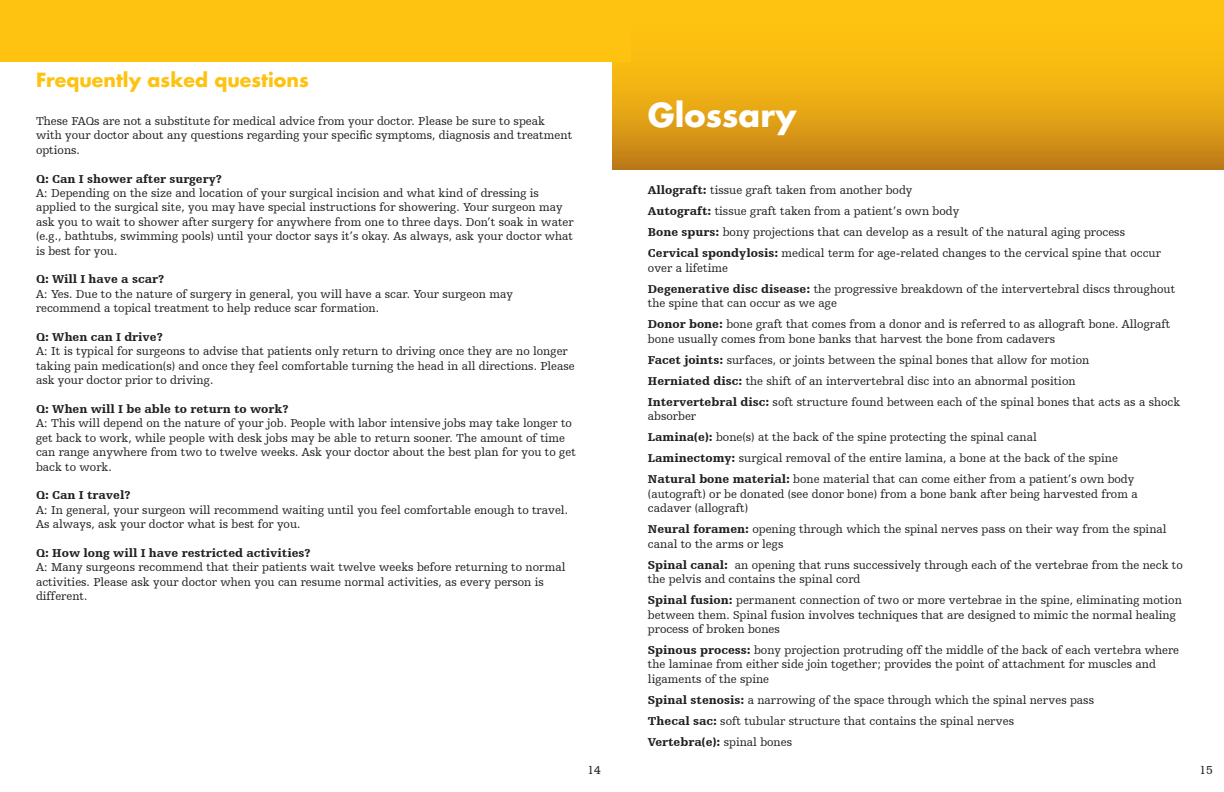
<style>
.page{position:relative;width:1224px;height:792px;background:#fff}
.page>*{position:absolute;margin:0;border:0;box-sizing:border-box;transform-origin:0 0}
.t1{font:700 32px "Futura Std";color:#fff}
.Gold_header{font:700 19px "Futura For Stryker";color:#fec210}
.Body_text{font:12px/14.4px "Humanist Slabserif 712 BT";color:#231f20}
.Body_text-2{font:900 12px "Humanist Slabserif 712 BT";color:#231f20}
.s1{font-weight:900}
.s2{font-weight:400}
</style>
<div class="page">
<svg style="left:612px;top:0;width:612px;height:170px"></svg>
<div style="left:0;top:0;width:630px;height:61px;background:#fec210"></div>
<p class="Gold_header" style="left:36px;top:67px;width:274px">Frequently asked questions</p>
<p class="Body_text" style="left:36px;top:114px;width:538px">These FAQs are not a substitute for medical advice from your doctor. Please be sure to speak with your doctor about any questions regarding your specific symptoms, diagnosis and treatment options.</p>
<p class="Body_text-2" style="left:36px;top:171px;width:187px">Q: Can I shower after surgery?</p>
<p class="Body_text" style="left:36px;top:186px;width:539px">A: Depending on the size and location of your surgical incision and what kind of dressing is applied to the surgical site, you may have special instructions for showering. Your surgeon may ask you to wait to shower after surgery for anywhere from one to three days. Don’t soak in water (e.g., bathtubs, swimming pools) until your doctor says it’s okay. As always, ask your doctor what is best for you.</p>
<p class="Body_text-2" style="left:36px;top:272px;width:130px">Q: Will I have a scar?</p>
<p class="Body_text" style="left:36px;top:286px;width:478px">A: Yes. Due to the nature of surgery in general, you will have a scar. Your surgeon may recommend a topical treatment to help reduce scar formation.</p>
<p class="Body_text-2" style="left:36px;top:330px;width:128px">Q: When can I drive?</p>
<p class="Body_text" style="left:36px;top:344px;width:540px">A: It is typical for surgeons to advise that patients only return to driving once they are no longer taking pain medication(s) and once they feel comfortable turning the head in all directions. Please ask your doctor prior to driving.</p>
<p class="Body_text-2" style="left:36px;top:402px;width:254px">Q: When will I be able to return to work?</p>
<p class="Body_text" style="left:36px;top:416px;width:541px">A: This will depend on the nature of your job. People with labor intensive jobs may take longer to get back to work, while people with desk jobs may be able to return sooner. The amount of time can range anywhere from two to twelve weeks. Ask your doctor about the best plan for you to get back to work.</p>
<p class="Body_text-2" style="left:36px;top:488px;width:96px">Q: Can I travel?</p>
<p class="Body_text" style="left:36px;top:502px;width:534px">A: In general, your surgeon will recommend waiting until you feel comfortable enough to travel.<br>As always, ask your doctor what is best for you.</p>
<p class="Body_text-2" style="left:36px;top:546px;width:276px">Q: How long will I have restricted activities?</p>
<p class="Body_text" style="left:36px;top:560px;width:531px">A: Many surgeons recommend that their patients wait twelve weeks before returning to normal activities. Please ask your doctor when you can resume normal activities, as every person is different.</p>
<p class="Body_text" style="left:588px;top:763px;width:15px">14</p>
<p class="t1" style="left:648px;top:94px;width:150px">Glossary</p>
<p class="Body_text" style="left:648px;top:183px;width:266px"><span class="s1">Allograft:</span> tissue graft taken from another body</p>
<p class="Body_text" style="left:648px;top:204px;width:313px"><span class="s1">Autograft:</span> tissue graft taken from a patient’s own body</p>
<p class="Body_text" style="left:648px;top:225px;width:479px"><span class="s1">Bone spurs:</span> bony projections that can develop as a result of the natural aging process</p>
<p class="Body_text" style="left:648px;top:246px;width:515px"><span class="s1">Cervical spondylosis:</span> medical term for age-related changes to the cervical spine that occur over a lifetime</p>
<p class="Body_text" style="left:648px;top:281px;width:529px"><span class="s1">Degenerative disc disease:</span> the progressive breakdown of the intervertebral discs throughout the spine that can occur as we age</p>
<p class="Body_text" style="left:648px;top:317px;width:524px"><span class="s1">Donor bone:</span> bone graft that comes from a donor and is referred to as allograft bone. Allograft bone usually comes from bone banks that harvest the bone from cadavers</p>
<p class="Body_text" style="left:648px;top:352px;width:443px"><span class="s1">Facet joints:</span> surfaces, or joints between the spinal bones that allow for motion</p>
<p class="Body_text" style="left:648px;top:373px;width:429px"><span class="s1">Herniated disc:</span> the shift of an intervertebral disc into an abnormal position</p>
<p class="Body_text" style="left:648px;top:394px;width:534px"><span class="s1">Intervertebral disc:</span> soft structure found between each of the spinal bones that acts as a shock absorber</p>
<p class="Body_text" style="left:648px;top:430px;width:390px"><span class="s1">Lamina(e):</span> bone(s) at the back of the spine protecting the spinal canal</p>
<p class="Body_text" style="left:648px;top:451px;width:471px"><span class="s1">Laminectomy:</span> surgical removal of the entire lamina, a bone at the back of the spine</p>
<p class="Body_text" style="left:648px;top:472px;width:491px"><span class="s1">Natural bone material:</span> bone material that can come either from a patient’s own body (autograft) or be donated (see donor bone) from a bone bank after being harvested from a cadaver (allograft)</p>
<p class="Body_text" style="left:648px;top:522px;width:520px"><span class="s1">Neural foramen:</span> opening through which the spinal nerves pass on their way from the spinal canal to the arms or legs</p>
<p class="Body_text" style="left:648px;top:557px;width:536px"><span class="s1">Spinal canal:</span> an opening that runs successively through each of the vertebrae from the neck to the pelvis and contains the spinal cord</p>
<p class="Body_text" style="left:648px;top:593px;width:535px"><span class="s1">Spinal fusion:</span> permanent connection of two or more vertebrae in the spine, eliminating motion between them. Spinal fusion involves techniques that are designed to mimic the normal healing process of broken bones</p>
<p class="Body_text" style="left:648px;top:643px;width:533px"><span class="s1">Spinous process:</span> bony projection protruding off the middle of the back of each vertebra where the laminae from either side join together; provides the point of attachment for muscles and ligaments of the spine</p>
<p class="Body_text" style="left:648px;top:693px;width:448px"><span class="s1">Spinal stenosis:</span> a narrowing of the space through which the spinal nerves pass</p>
<p class="Body_text" style="left:648px;top:714px;width:368px"><span class="s1">Thecal sac:</span> soft tubular structure that contains the spinal nerves</p>
<p class="Body_text-2" style="left:648px;top:735px;width:146px">Vertebra(e): <span class="s2">spinal bones</span></p>
<p class="Body_text" style="left:1200px;top:763px;width:15px">15</p>
</div>
